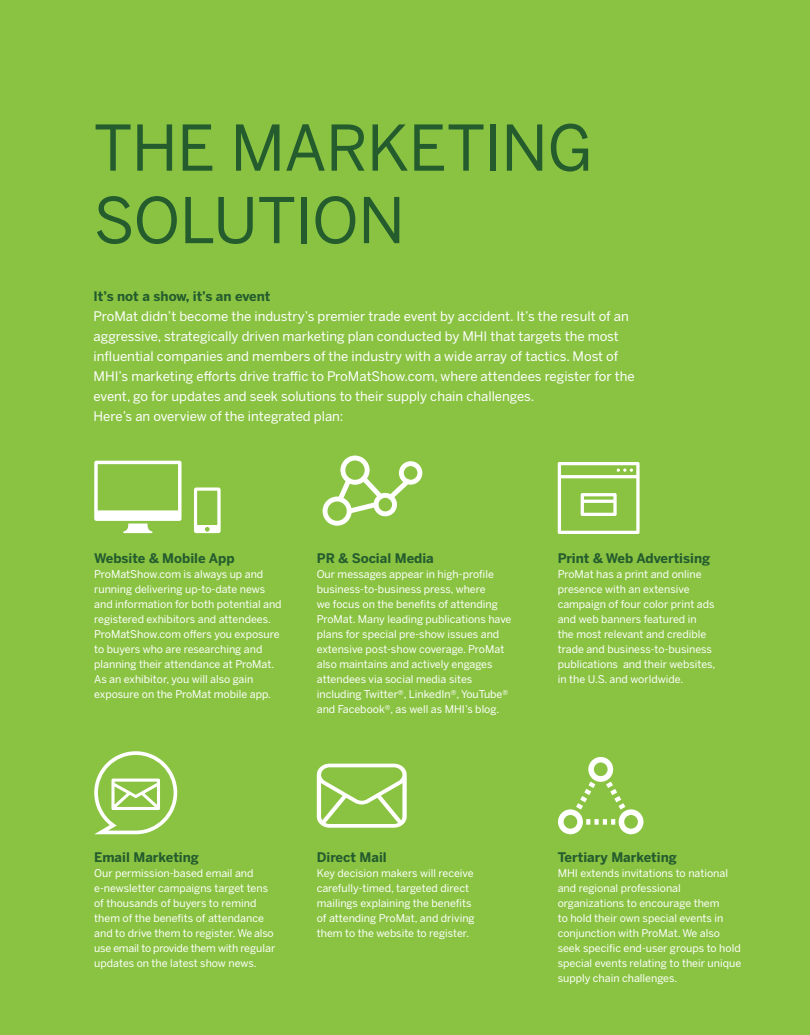
<style>
.page{position:relative;width:810px;height:1035px;background:#8ac342}
.page>*{position:absolute;margin:0;border:0;box-sizing:border-box;transform-origin:0 0}
.t1{font:62.5px/72.5px "Benton Sans";letter-spacing:-.015em;color:#245c2e}
.t2{font:13.12px/20px "Benton Sans";color:#fff}
.t3{font:700 13.12px "Benton Sans";color:#245c2e}
.t4{font:10.62px/15px "Benton Sans";color:#fff}
</style>
<div class="page">
<svg style="left:558px;top:757px;width:85px;height:77px"></svg>
<svg style="left:558px;top:462px;width:82px;height:72px"></svg>
<svg style="left:94px;top:461px;width:88px;height:72px"></svg>
<svg style="left:194px;top:488px;width:27px;height:45px"></svg>
<svg style="left:94px;top:751px;width:83px;height:83px"></svg>
<svg style="left:317px;top:764px;width:90px;height:64px"></svg>
<svg style="left:323px;top:456px;width:99px;height:70px"></svg>
<h1 class="t1" style="left:94px;top:111px;width:501px">THE MARKETING<br>SOLUTION</h1>
<p class="t3" style="left:94px;top:288px;width:178px">It’s not a show, it’s an event</p>
<p class="t2" style="left:94px;top:306px;width:543px">ProMat didn’t become the industry’s premier trade event by accident. It’s the result of an aggressive, strategically driven marketing plan conducted by MHI that targets the most influential companies and members of the industry with a wide array of tactics. Most of MHI’s marketing efforts drive traffic to ProMatShow.com, where attendees register for the event, go for updates and seek solutions to their supply chain challenges.<br>Here’s an overview of the integrated plan:</p>
<p class="t3" style="left:94px;top:550px;width:142px">Website &amp; Mobile App</p>
<p class="t4" style="left:94px;top:567px;width:189px">ProMatShow.com is always up and running delivering up-to-date news and information for both potential and registered exhibitors and attendees.<br>ProMatShow.com offers you exposure to buyers who are researching and planning their attendance at ProMat.<br>As an exhibitor, you will also gain exposure on the ProMat mobile app.</p>
<p class="t3" style="left:317px;top:550px;width:119px">PR &amp; Social Media</p>
<p class="t4" style="left:317px;top:567px;width:196px">Our messages appear in high-profile business-to-business press, where<br>we focus on the benefits of attending ProMat. Many leading publications have plans for special pre-show issues and extensive post-show coverage. ProMat also maintains and actively engages attendees via social media sites including Twitter®, LinkedIn®, YouTube® and Facebook®, as well as MHI’s blog.</p>
<p class="t3" style="left:558px;top:550px;width:154px">Print &amp; Web Advertising</p>
<p class="t4" style="left:558px;top:567px;width:159px">ProMat has a print and online presence with an extensive campaign of four color print ads and web banners featured in the most relevant and credible trade and business-to-business publications and their websites, in the U.S. and worldwide.</p>
<p class="t3" style="left:94px;top:850px;width:106px">Email Marketing</p>
<p class="t4" style="left:94px;top:866px;width:183px">Our permission-based email and e-newsletter campaigns target tens of thousands of buyers to remind them of the benefits of attendance and to drive them to register. We also use email to provide them with regular updates on the latest show news.</p>
<p class="t3" style="left:317px;top:850px;width:72px">Direct Mail</p>
<p class="t4" style="left:317px;top:866px;width:159px">Key decision makers will receive carefully-timed, targeted direct mailings explaining the benefits of attending ProMat, and driving them to the website to register.</p>
<p class="t3" style="left:558px;top:850px;width:121px">Tertiary Marketing</p>
<p class="t4" style="left:558px;top:866px;width:185px">MHI extends invitations to national and regional professional organizations to encourage them<br>to hold their own special events in conjunction with ProMat. We also seek specific end-user groups to hold special events relating to their unique supply chain challenges.</p>
</div>
